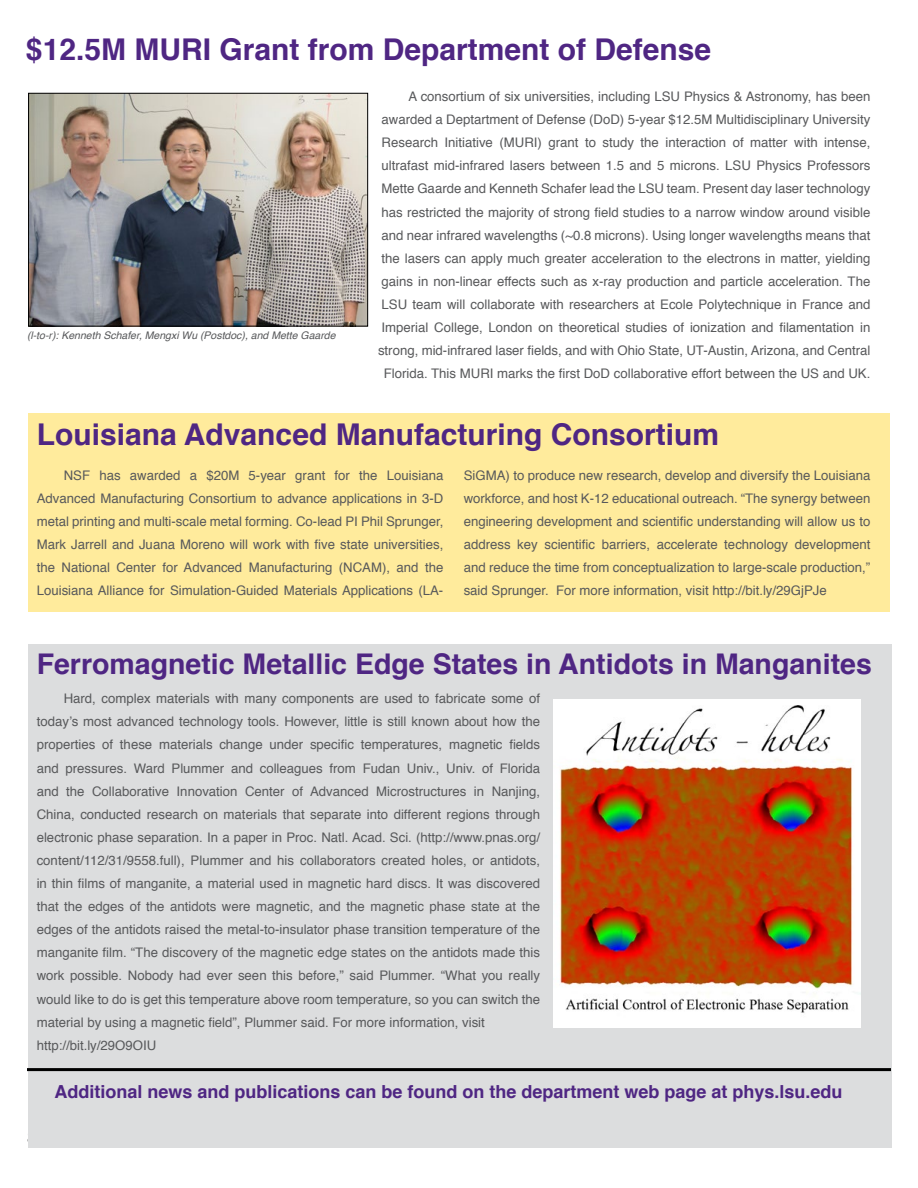
<style>
.page{position:relative;width:918px;height:1188px;background:#fff}
.page>*{position:absolute;margin:0;border:0;box-sizing:border-box;transform-origin:0 0}
.t1{font:700 30px "Helvetica";color:#4f2683}
.t2{font:700 28.5px "Helvetica";color:#4f2683}
.t3{font:700 18px "Helvetica";color:#4f2683}
.t4{font:13.2px/23.1px "Helvetica";color:#58595b;text-align:justify}
.t5{font:italic 10.5px "Helvetica";color:#58595b}
</style>
<div class="page">
<div style="left:28px;top:414px;width:862px;height:198px;background:#ffeb9c"></div>
<div style="left:28px;top:644px;width:864px;height:504px;background:#dcddde"></div>
<img style="left:30px;top:95px;width:336px;height:230px">
<div style="left:28px;top:93px;width:340px;height:234px;border:1px solid #000"></div>
<hr style="left:27px;top:1068px;width:864px;height:3px;background:#000">
<img style="left:554px;top:700px;width:306px;height:328px">
<h1 class="t1" style="left:26px;top:25px;width:687px">$12.5M MURI Grant from Department of Defense</h1>
<p class="t5" style="left:27px;top:327px;width:310px">(l-to-r): Kenneth Schafer, Mengxi Wu (Postdoc), and Mette Gaarde</p>
<p class="t4" style="left:378px;top:85px;width:494px;text-align:right">A consortium of six universities, including LSU Physics &amp; Astronomy, has been awarded a Deptartment of Defense (DoD) 5-year $12.5M Multidisciplinary University Research Initiative (MURI) grant to study the interaction of matter with intense, ultrafast mid-infrared lasers between 1.5 and 5 microns. LSU Physics Professors Mette Gaarde and Kenneth Schafer lead the LSU team. Present day laser technology has restricted the majority of strong field studies to a narrow window around visible and near infrared wavelengths (~0.8 microns). Using longer wavelengths means that the lasers can apply much greater acceleration to the electrons in matter, yielding gains in non-linear effects such as x-ray production and particle acceleration. The LSU team will collaborate with researchers at Ecole Polytechnique in France and Imperial College, London on theoretical studies of ionization and filamentation in strong, mid-infrared laser fields, and with Ohio State, UT-Austin, Arizona, and Central Florida. This MURI marks the first DoD collaborative effort between the US and UK.</p>
<h1 class="t1" style="left:37px;top:410px;width:684px">Louisiana Advanced Manufacturing Consortium</h1>
<p class="t4" style="left:37px;top:464px;width:408px;text-indent:27px">NSF has awarded a $20M 5-year grant for the Louisiana Advanced Manufacturing Consortium to advance applications in 3-D metal printing and multi-scale metal forming. Co-lead PI Phil Sprunger, Mark Jarrell and Juana Moreno will work with five state universities, the National Center for Advanced Manufacturing (NCAM), and the Louisiana Alliance for Simulation-Guided Materials Applications (LA-</p>
<p class="t4" style="left:464px;top:464px;width:408px">SiGMA) to produce new research, develop and diversify the Louisiana workforce, and host K-12 educational outreach. “The synergy between engineering development and scientific understanding will allow us to address key scientific barriers, accelerate technology development and reduce the time from conceptualization to large-scale production,” said Sprunger. For more information, visit http://bit.ly/29GjPJe</p>
<h2 class="t2" style="left:37px;top:641px;width:837px">Ferromagnetic Metallic Edge States in Antidots in Manganites</h2>
<p class="t4" style="left:37px;top:687px;width:505px;text-align:left;text-indent:27px">Hard, complex materials with many components are used to fabricate some of today’s most advanced technology tools. However, little is still known about how the properties of these materials change under specific temperatures, magnetic fields and pressures. Ward Plummer and colleagues from Fudan Univ., Univ. of Florida and the Collaborative Innovation Center of Advanced Microstructures in Nanjing, China, conducted research on materials that separate into different regions through electronic phase separation. In a paper in Proc. Natl. Acad. Sci. (http://www.pnas.org/ content/112/31/9558.full), Plummer and his collaborators created holes, or antidots, in thin films of manganite, a material used in magnetic hard discs. It was discovered that the edges of the antidots were magnetic, and the magnetic phase state at the edges of the antidots raised the metal-to-insulator phase transition temperature of the manganite film. “The discovery of the magnetic edge states on the antidots made this work possible. Nobody had ever seen this before,” said Plummer. “What you really would like to do is get this temperature above room temperature, so you can switch the material by using a magnetic field”, Plummer said. For more information, visit http://bit.ly/29O9OIU</p>
<h3 class="t3" style="left:54px;top:1078px;width:790px">Additional news and publications can be found on the department web page at phys.lsu.edu</h3>
</div>
